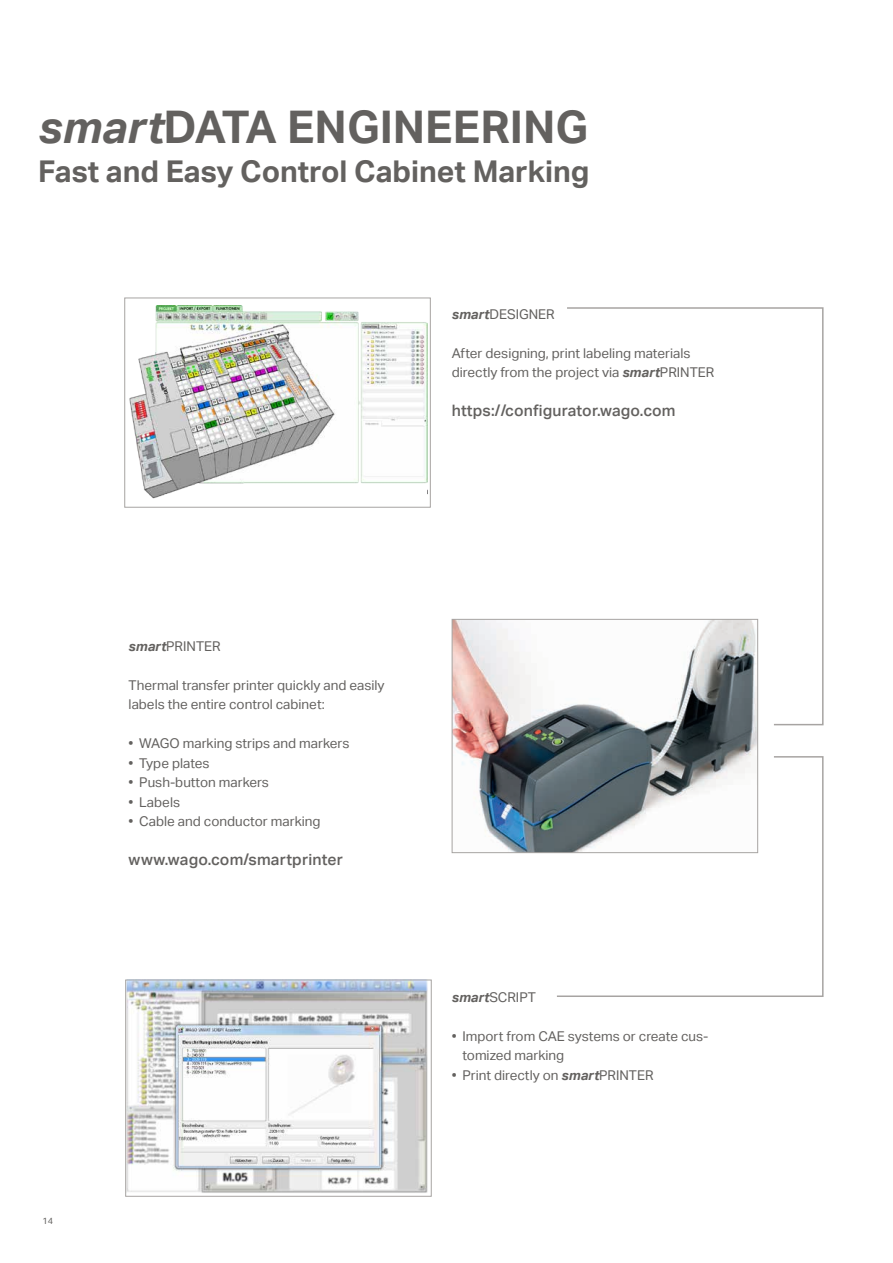
<style>
.page{position:relative;width:893px;height:1263px;background:#fff}
.page>*{position:absolute;margin:0;border:0;box-sizing:border-box;transform-origin:0 0}
.t1{font:700 45px "Aktiv Grotesk";color:#63615f}
.t2{font:700 30px "Aktiv Grotesk";color:#63615f}
.t3{font:500 15.75px "Aktiv Grotesk";letter-spacing:.01em;color:#63615f}
.t4{font:13.5px/19.5px "Aktiv Grotesk";color:#63615f}
.t5{font:9px "Aktiv Grotesk";color:#63615f}
.s1{font-style:italic}
.s2{font-weight:700;font-style:italic}
</style>
<div class="page">
<img style="left:127px;top:982px;width:301px;height:211px">
<div style="left:125px;top:980px;width:307px;height:216px;border:1px solid #a7a4a2"></div>
<img style="left:454px;top:621px;width:302px;height:230px">
<svg style="left:566px;top:307px;width:258px;height:419px"></svg>
<svg style="left:555px;top:755px;width:269px;height:242px"></svg>
<img style="left:129px;top:305px;width:298px;height:193px">
<div style="left:124px;top:298px;width:307px;height:209px;border:1px solid #a7a4a2"></div>
<div style="left:284px;top:484px;width:143px;height:15px;background:#fff"></div>
<h1 class="t1" style="left:38px;top:102px;width:551px"><span class="s1">smart</span>DATA ENGINEERING</h1>
<h2 class="t2" style="left:38px;top:155px;width:553px">Fast and Easy Control Cabinet Marking</h2>
<p class="t4" style="left:452px;top:305px;width:104px"><span class="s2">smart</span>DESIGNER</p>
<p class="t4" style="left:452px;top:344px;width:264px">After designing, print labeling materials directly from the project via <span class="s2">smart</span>PRINTER</p>
<p class="t3" style="left:452px;top:402px;width:225px">https://configurator.wago.com</p>
<p class="t5" style="left:43px;top:1215px;width:12px">14</p>
<p class="t4" style="left:129px;top:636px;width:94px"><span class="s2">smart</span>PRINTER</p>
<p class="t4" style="left:129px;top:675px;width:258px">Thermal transfer printer quickly and easily labels the entire control cabinet:</p>
<p class="t4" style="left:129px;top:734px;width:222px">• WAGO marking strips and markers</p>
<p class="t4" style="left:129px;top:753px;width:82px">• Type plates</p>
<p class="t4" style="left:129px;top:772px;width:142px">• Push-button markers</p>
<p class="t4" style="left:129px;top:792px;width:53px">• Labels</p>
<p class="t4" style="left:129px;top:811px;width:193px">• Cable and conductor marking</p>
<p class="t3" style="left:129px;top:850px;width:216px">www.wago.com/smartprinter</p>
<p class="t4" style="left:452px;top:987px;width:86px"><span class="s2">smart</span>SCRIPT</p>
<p class="t4" style="left:462px;top:1026px;width:247px;text-indent:-11px">• Import from CAE systems or create cus&shy;tomized marking</p>
<p class="t4" style="left:452px;top:1065px;width:203px">• Print directly on <span class="s2">smart</span>PRINTER</p>
</div>
